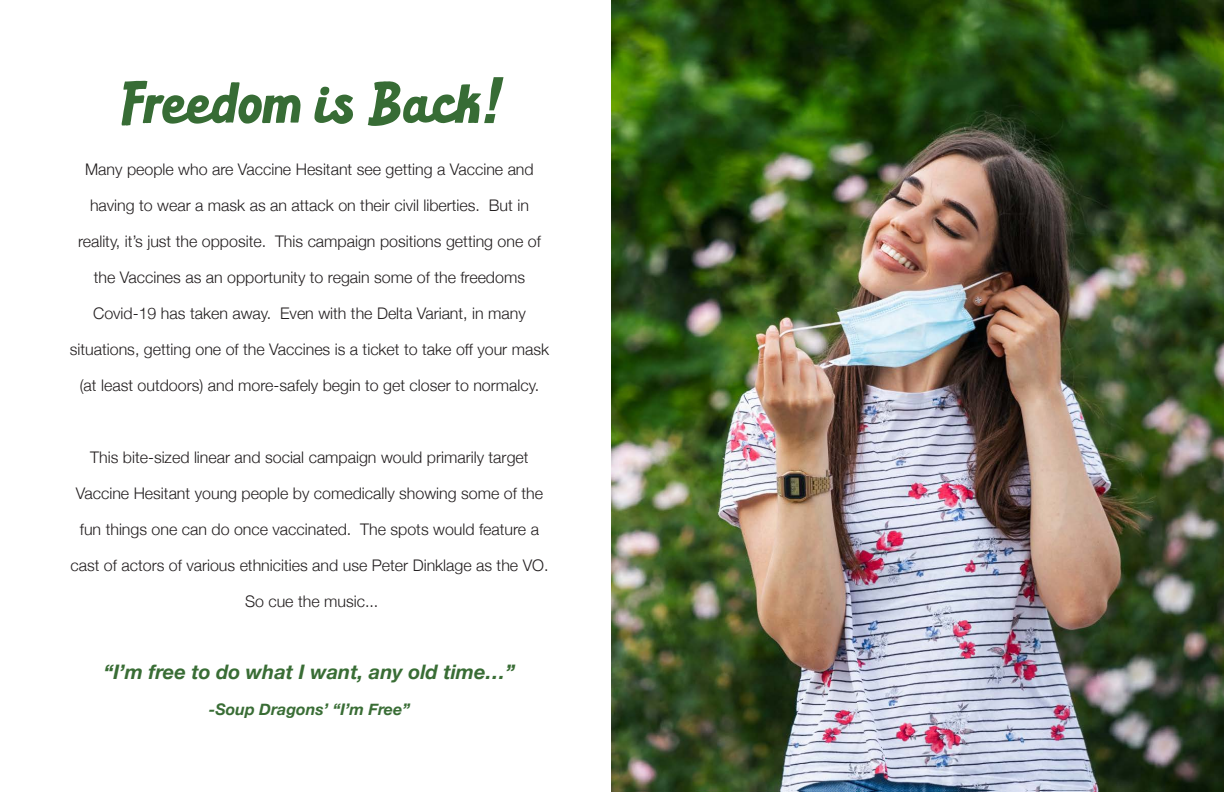
<style>
.page{position:relative;width:1224px;height:792px;background:#fff}
.page>*{position:absolute;margin:0;border:0;box-sizing:border-box;transform-origin:0 0}
.t1{font:64px "Basic Definition";color:#376c35}
.t2{font:italic 700 20px "Helvetica Neue";color:#396d35}
.t3{font:300 16px "Helvetica Neue";color:#231f20}
.t4{font:italic 700 16px "Helvetica Neue";color:#396d35}
.s1{font-family:"Helvetica";font-weight:700;font-style:italic}
</style>
<div class="page">
<img style="left:611px;top:0;width:613px;height:791px">
<h1 class="t1" style="left:121px;top:78px;width:379px">Freedom is Back<span class="s1">!</span></h1>
<p class="t3" style="left:85px;top:156px;width:450px">Many people who are Vaccine Hesitant see getting a Vaccine and</p>
<p class="t3" style="left:90px;top:192px;width:440px">having to wear a mask as an attack on their civil liberties. But in</p>
<p class="t3" style="left:78px;top:228px;width:464px">reality, it’s just the opposite. This campaign positions getting one of</p>
<p class="t3" style="left:94px;top:264px;width:433px">the Vaccines as an opportunity to regain some of the freedoms</p>
<p class="t3" style="left:93px;top:300px;width:434px">Covid-19 has taken away. Even with the Delta Variant, in many</p>
<p class="t3" style="left:70px;top:336px;width:481px">situations, getting one of the Vaccines is a ticket to take off your mask</p>
<p class="t3" style="left:80px;top:372px;width:461px">(at least outdoors) and more-safely begin to get closer to normalcy.</p>
<p class="t3" style="left:90px;top:444px;width:440px">This bite-sized linear and social campaign would primarily target</p>
<p class="t3" style="left:76px;top:480px;width:469px">Vaccine Hesitant young people by comedically showing some of the</p>
<p class="t3" style="left:80px;top:516px;width:461px">fun things one can do once vaccinated. The spots would feature a</p>
<p class="t3" style="left:70px;top:552px;width:480px">cast of actors of various ethnicities and use Peter Dinklage as the VO.</p>
<p class="t3" style="left:245px;top:588px;width:135px">So cue the music...</p>
<p class="t2" style="left:104px;top:656px;width:413px">“I’m free to do what I want, any old time…”</p>
<p class="t4" style="left:209px;top:696px;width:203px">-Soup Dragons’ “I’m Free”</p>
</div>
